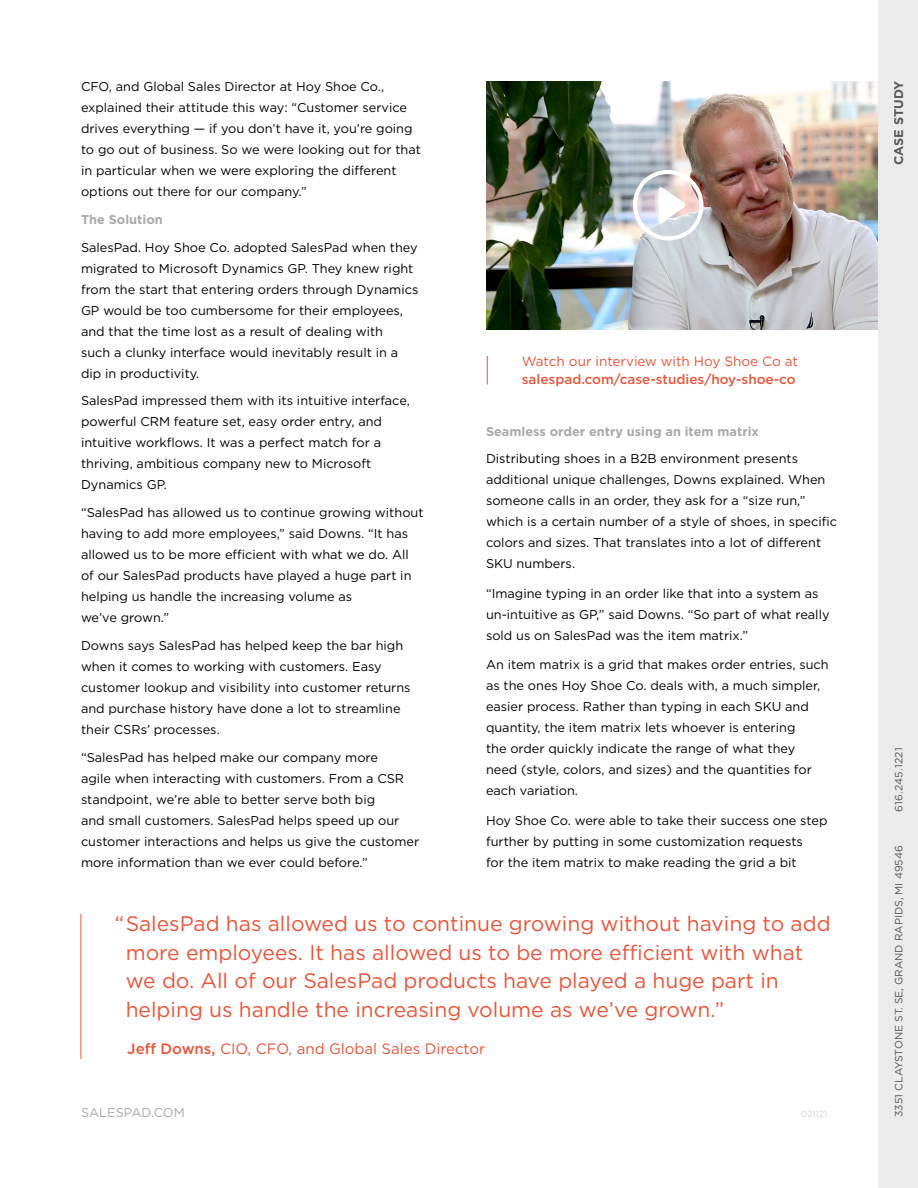
<style>
.page{position:relative;width:918px;height:1188px;background:#fff}
.page>*{position:absolute;margin:0;border:0;box-sizing:border-box;transform-origin:0 0}
.t1{font:21px/28.5px "Gotham";color:#eb5438}
.t2{font:15px "Gotham";color:#eb5438}
.t3{font:500 13.5px "Gotham";color:#eb5438}
.t4{font:13.5px "Gotham";color:#eb5438}
.t5{font:12.75px/21px "Gotham";color:#000}
.t6{font:700 12.75px "Gotham";color:#a7a9ac}
.t7{font:12.75px "Gotham";color:#a7a9ac}
.t8{font:700 12.75px "Gotham";color:#414042}
.t9{font:10.5px "Gotham";color:#545456}
.t10{font:10.5px "Gotham";letter-spacing:.03em;color:#545456}
.t11{font:9px "Gotham";color:#d3d5d6}
.s1{font-weight:500}
</style>
<div class="page">
<img style="left:487px;top:81px;width:391px;height:248px">
<svg style="left:633px;top:170px;width:70px;height:70px"></svg>
<svg style="left:487px;top:356px;width:1px;height:28px"></svg>
<hr style="left:81px;top:914px;width:1px;height:145px;background:#eb5438">
<div style="left:878px;top:0;width:40px;height:1188px;background:#ebebec"></div>
<p class="t5" style="left:81px;top:76px;width:341px">CFO, and Global Sales Director at Hoy Shoe Co., explained their attitude this way: “Customer service drives everything — if you don’t have it, you’re going to go out of business. So we were looking out for that in particular when we were exploring the different options out there for our company.”</p>
<p class="t6" style="left:81px;top:211px;width:83px">The Solution</p>
<p class="t5" style="left:81px;top:236px;width:339px">SalesPad. Hoy Shoe Co. adopted SalesPad when they migrated to Microsoft Dynamics GP. They knew right from the start that entering orders through Dynamics GP would be too cumbersome for their employees, and that the time lost as a result of dealing with<br>such a clunky interface would inevitably result in a dip in productivity.</p>
<p class="t5" style="left:81px;top:390px;width:330px">SalesPad impressed them with its intuitive interface, powerful CRM feature set, easy order entry, and intuitive workflows. It was a perfect match for a thriving, ambitious company new to Microsoft Dynamics GP.</p>
<p class="t5" style="left:81px;top:502px;width:344px">“SalesPad has allowed us to continue growing without having to add more employees,” said Downs. “It has allowed us to be more efficient with what we do. All of our SalesPad products have played a huge part in helping us handle the increasing volume as<br>we’ve grown.”</p>
<p class="t5" style="left:81px;top:635px;width:331px">Downs says SalesPad has helped keep the bar high when it comes to working with customers. Easy customer lookup and visibility into customer returns and purchase history have done a lot to streamline their CSRs’ processes.</p>
<p class="t5" style="left:81px;top:746px;width:340px">“SalesPad has helped make our company more<br>agile when interacting with customers. From a CSR standpoint, we’re able to better serve both big<br>and small customers. SalesPad helps speed up our customer interactions and helps us give the customer more information than we ever could before.”</p>
<p class="t4" style="left:522px;top:353px;width:278px">Watch our interview with Hoy Shoe Co at</p>
<p class="t3" style="left:522px;top:371px;width:275px">salespad.com/case-studies/hoy-shoe-co</p>
<p class="t6" style="left:486px;top:423px;width:275px">Seamless order entry using an item matrix</p>
<p class="t5" style="left:486px;top:448px;width:353px">Distributing shoes in a B2B environment presents additional unique challenges, Downs explained. When someone calls in an order, they ask for a “size run,” which is a certain number of a style of shoes, in specific colors and sizes. That translates into a lot of different SKU numbers.</p>
<p class="t5" style="left:486px;top:583px;width:345px">“Imagine typing in an order like that into a system as un-intuitive as GP,” said Downs. “So part of what really sold us on SalesPad was the item matrix.”</p>
<p class="t5" style="left:486px;top:654px;width:344px">An item matrix is a grid that makes order entries, such as the ones Hoy Shoe Co. deals with, a much simpler, easier process. Rather than typing in each SKU and quantity, the item matrix lets whoever is entering<br>the order quickly indicate the range of what they need (style, colors, and sizes) and the quantities for each variation.</p>
<p class="t5" style="left:486px;top:809px;width:343px">Hoy Shoe Co. were able to take their success one step further by putting in some customization requests<br>for the item matrix to make reading the grid a bit</p>
<p class="t1" style="left:126px;top:909px;width:706px;text-indent:-11px">“SalesPad has allowed us to continue growing without having to add more employees. It has allowed us to be more efficient with what we do. All of our SalesPad products have played a huge part in helping us handle the increasing volume as we’ve grown.”</p>
<p class="t2" style="left:127px;top:1039px;width:359px"><span class="s1">Jeff Downs,</span> CIO, CFO, and Global Sales Director</p>
<p class="t7" style="left:81px;top:1105px;width:105px">SALESPAD.COM</p>
<p class="t11" style="left:801px;top:1108px;width:28px">021121</p>
<p class="t8" style="left:890px;top:165px;width:86px;rotate:-90deg">CASE STUDY</p>
<p class="t10" style="left:892px;top:812px;width:66px;rotate:-90deg">616.245.1221</p>
<p class="t9" style="left:892px;top:1117px;width:273px;rotate:-90deg">3351 CLAYSTONE ST. SE, GRAND RAPIDS, MI 49546</p>
</div>
